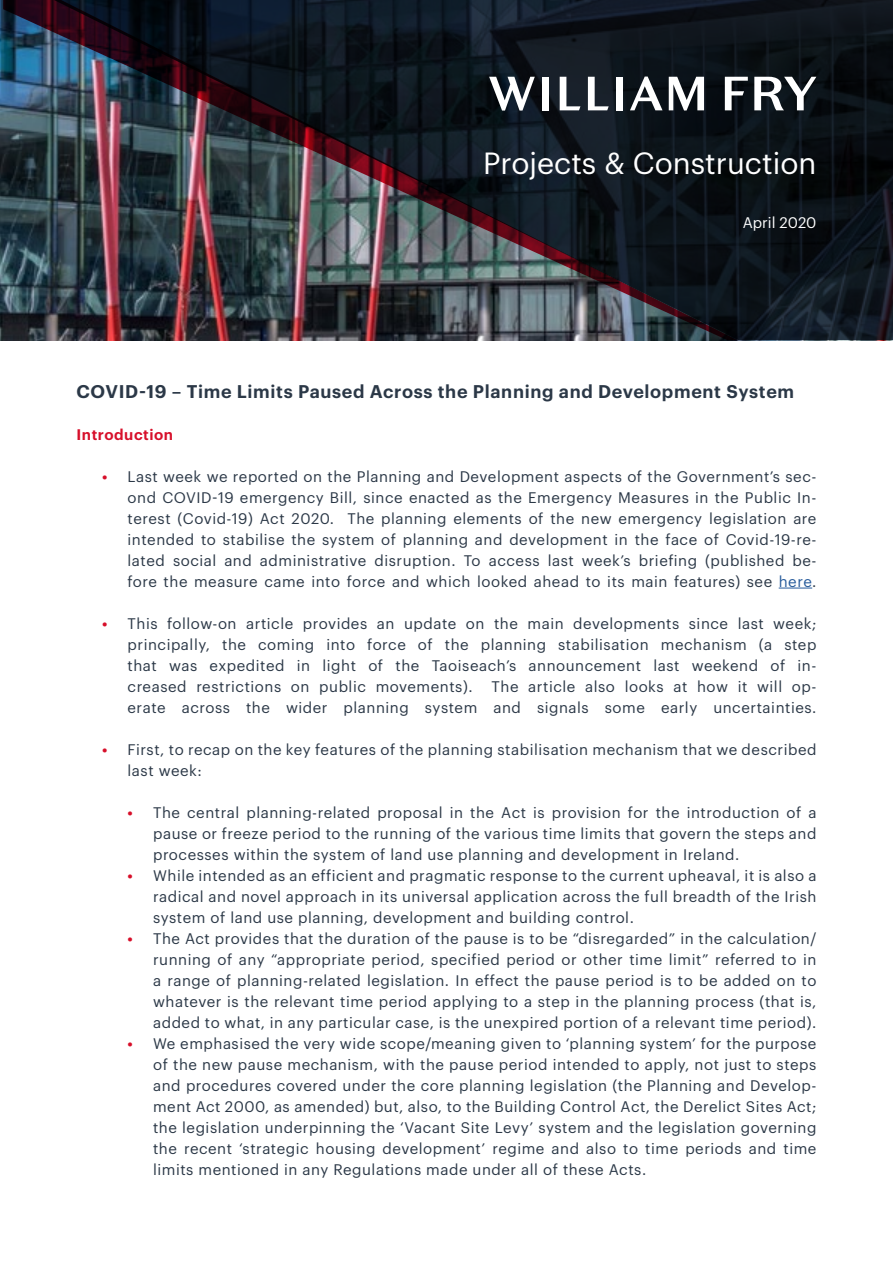
<style>
.page{position:relative;width:893px;height:1263px;background:#fff}
.page>*{position:absolute;margin:0;border:0;box-sizing:border-box;transform-origin:0 0}
.t1{font:30px "Graphik";color:#fff}
.t2{font:600 18px "Graphik";letter-spacing:.035em;color:#2b3847}
.t3{font:15px/21px "Graphik";letter-spacing:.035em;color:#2b3847;text-align:justify}
.t4{font:600 15px "Graphik";letter-spacing:.035em;color:#d70f2a}
.t5{font:15px "Graphik";color:#fff}
.s1{font-weight:600;color:#d70f2a}
.s2{color:#275b9b}
</style>
<div class="page">
<svg style="left:737px;top:0;width:156px;height:340px;background:#0d1319"></svg>
<img style="left:3px;top:0;width:734px;height:340px">
<svg style="left:725px;top:77px;width:23px;height:33px"></svg>
<svg style="left:489px;top:77px;width:46px;height:34px"></svg>
<div style="left:542px;top:77px;width:7px;height:33px;background:#fff"></div>
<svg style="left:560px;top:77px;width:20px;height:33px"></svg>
<svg style="left:588px;top:77px;width:21px;height:33px"></svg>
<div style="left:617px;top:77px;width:6px;height:33px;background:#fff"></div>
<svg style="left:630px;top:77px;width:32px;height:33px"></svg>
<svg style="left:669px;top:77px;width:35px;height:34px"></svg>
<svg style="left:754px;top:77px;width:62px;height:33px"></svg>
<hr style="left:779px;top:588px;width:33px;height:1px;background:#275b9b">
<h1 class="t1" style="left:483px;top:141px;width:335px">Projects &amp; Construction</h1>
<p class="t5" style="left:743px;top:211px;width:75px">April 2020</p>
<p class="t2" style="left:77px;top:377px;width:719px">COVID-19 – Time Limits Paused Across the Planning and Development System</p>
<p class="t4" style="left:77px;top:423px;width:98px">Introduction</p>
<p class="t3" style="left:128px;top:464px;width:690px;text-indent:-26px"><span class="s1">•</span> Last week we reported on the Planning and Development aspects of the Government’s sec&shy;ond COVID-19 emergency Bill, since enacted as the Emergency Measures in the Public In&shy;terest (Covid-19) Act 2020. The planning elements of the new emergency legislation are intended to stabilise the system of planning and development in the face of Covid-19-re&shy;lated social and administrative disruption. To access last week’s briefing (published be&shy;fore the measure came into force and which looked ahead to its main features) see <span class="s2">here</span>.</p>
<p class="t3" style="left:128px;top:611px;width:690px;text-indent:-26px"><span class="s1">•</span> This follow-on article provides an update on the main developments since last week; principally, the coming into force of the planning stabilisation mechanism (a step that was expedited in light of the Taoiseach’s announcement last weekend of in&shy;creased restrictions on public movements).</p>
<p class="t3" style="left:128px;top:674px;width:690px;text-align:right">The article also looks at how it will op-<br>erate across the wider planning system and signals some early uncertainties.</p>
<p class="t3" style="left:128px;top:737px;width:690px;text-indent:-26px"><span class="s1">•</span> First, to recap on the key features of the planning stabilisation mechanism that we described last week:</p>
<p class="t3" style="left:153px;top:800px;width:665px;text-indent:-26px"><span class="s1">•</span> The central planning-related proposal in the Act is provision for the introduction of a pause or freeze period to the running of the various time limits that govern the steps and processes within the system of land use planning and development in Ireland.</p>
<p class="t3" style="left:153px;top:863px;width:665px;text-indent:-26px"><span class="s1">•</span> While intended as an efficient and pragmatic response to the current upheaval, it is also a radical and novel approach in its universal application across the full breadth of the Irish system of land use planning, development and building control.</p>
<p class="t3" style="left:153px;top:926px;width:665px;text-indent:-26px"><span class="s1">•</span> The Act provides that the duration of the pause is to be “disregarded” in the calculation/ running of any “appropriate period, specified period or other time limit” referred to in a range of planning-related legislation. In effect the pause period is to be added on to whatever is the relevant time period applying to a step in the planning process (that is, added to what, in any particular case, is the unexpired portion of a relevant time period).</p>
<p class="t3" style="left:153px;top:1031px;width:665px;text-indent:-26px"><span class="s1">•</span> We emphasised the very wide scope/meaning given to ‘planning system’ for the purpose of the new pause mechanism, with the pause period intended to apply, not just to steps and procedures covered under the core planning legislation (the Planning and Develop&shy;ment Act 2000, as amended) but, also, to the Building Control Act, the Derelict Sites Act; the legislation underpinning the ‘Vacant Site Levy’ system and the legislation governing the recent ‘strategic housing development’ regime and also to time periods and time limits mentioned in any Regulations made under all of these Acts.</p>
</div>
